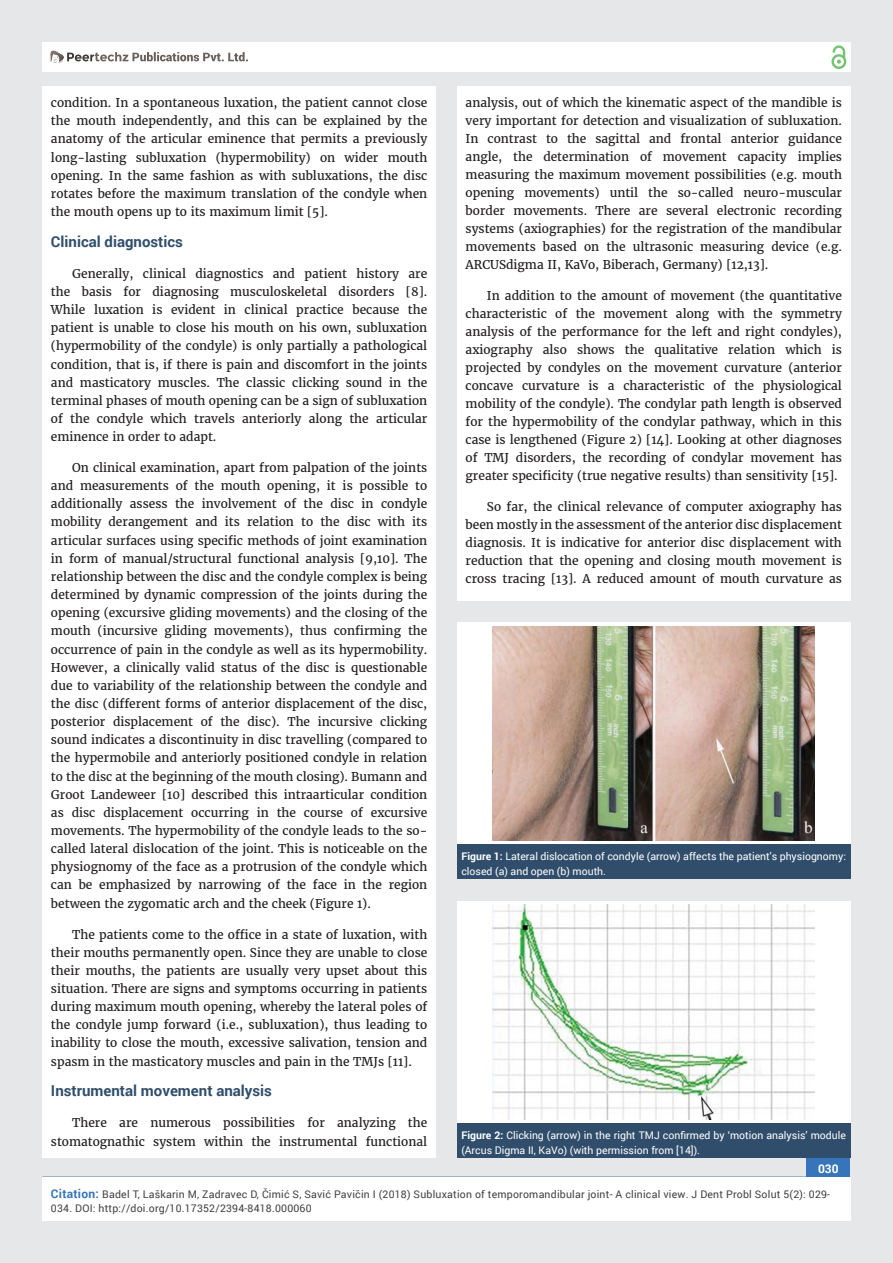
<style>
.page{position:relative;width:893px;height:1263px;background:#e6e7e8}
.page>*{position:absolute;margin:0;border:0;box-sizing:border-box;transform-origin:0 0}
.t1{font:700 15px "Roboto";color:#304e6b}
.t2{font:12px/18.1px "Merriweather";color:#231f20;text-align:justify}
.t3{font:700 12px "Roboto";color:#fff}
.t4{font:10.5px/15px "Roboto";color:#fff}
.t5{font:10.5px/13.5px "Roboto";letter-spacing:.02em;color:#404041}
.s1{font-weight:700}
.s2{font-weight:700;font-size:12px;color:#3675b9}
</style>
<div class="page">
<div style="left:42px;top:43px;width:808px;height:29px;background:#fff"></div>
<div style="left:831px;top:54px;width:15px;height:15px;border:2px solid #75c273;border-radius:50%"></div>
<svg style="left:831px;top:45px;width:15px;height:19px"></svg>
<div style="left:806px;top:1157px;width:44px;height:43px;background:#3675b9"></div>
<svg style="left:49px;top:50px;width:199px;height:14px"></svg>
<div style="left:42px;top:1177px;width:808px;height:43px;background:#fff"></div>
<div style="left:42px;top:87px;width:394px;height:1071px;background:#fff"></div>
<div style="left:457px;top:87px;width:393px;height:514px;background:#fff"></div>
<div style="left:457px;top:622px;width:393px;height:222px;background:#fff"></div>
<div style="left:457px;top:844px;width:393px;height:35px;background:#304e6b"></div>
<img style="left:493px;top:626px;width:321px;height:214px">
<div style="left:457px;top:901px;width:393px;height:222px;background:#fff"></div>
<div style="left:457px;top:1123px;width:393px;height:35px;background:#304e6b"></div>
<img style="left:493px;top:905px;width:321px;height:214px">
<p class="t2" style="left:51px;top:94px;width:378px">condition. In a spontaneous luxation, the patient cannot close the mouth independently, and this can be explained by the anatomy of the articular eminence that permits a previously long-lasting subluxation (hypermobility) on wider mouth opening. In the same fashion as with subluxations, the disc rotates before the maximum translation of the condyle when the mouth opens up to its maximum limit [5].</p>
<p class="t1" style="left:51px;top:231px;width:134px">Clinical diagnostics</p>
<p class="t2" style="left:51px;top:264px;width:378px;text-indent:21px">Generally, clinical diagnostics and patient history are the basis for diagnosing musculoskeletal disorders [8].<br>While luxation is evident in clinical practice because the patient is unable to close his mouth on his own, subluxation (hypermobility of the condyle) is only partially a pathological condition, that is, if there is pain and discomfort in the joints and masticatory muscles. The classic clicking sound in the terminal phases of mouth opening can be a sign of subluxation of the condyle which travels anteriorly along the articular eminence in order to adapt.</p>
<p class="t2" style="left:51px;top:459px;width:378px;text-indent:21px">On clinical examination, apart from palpation of the joints and measurements of the mouth opening, it is possible to additionally assess the involvement of the disc in condyle mobility derangement and its relation to the disc with its articular surfaces using specific methods of joint examination in form of manual/structural functional analysis [9,10]. The relationship between the disc and the condyle complex is being determined by dynamic compression of the joints during the opening (excursive gliding movements) and the closing of the mouth (incursive gliding movements), thus confirming the occurrence of pain in the condyle as well as its hypermobility.<br>However, a clinically valid status of the disc is questionable due to variability of the relationship between the condyle and the disc (different forms of anterior displacement of the disc, posterior displacement of the disc). The incursive clicking sound indicates a discontinuity in disc travelling (compared to the hypermobile and anteriorly positioned condyle in relation to the disc at the beginning of the mouth closing). Bumann and Groot Landeweer [10] described this intraarticular condition as disc displacement occurring in the course of excursive movements. The hypermobility of the condyle leads to the so&shy;called lateral dislocation of the joint. This is noticeable on the physiognomy of the face as a protrusion of the condyle which can be emphasized by narrowing of the face in the region between the zygomatic arch and the cheek (Figure 1).</p>
<p class="t2" style="left:51px;top:925px;width:378px;text-indent:21px">The patients come to the office in a state of luxation, with their mouths permanently open. Since they are unable to close their mouths, the patients are usually very upset about this situation. There are signs and symptoms occurring in patients during maximum mouth opening, whereby the lateral poles of the condyle jump forward (i.e., subluxation), thus leading to inability to close the mouth, excessive salivation, tension and spasm in the masticatory muscles and pain in the TMJs [11].</p>
<p class="t1" style="left:51px;top:1081px;width:223px">Instrumental movement analysis</p>
<p class="t2" style="left:51px;top:1114px;width:378px;text-align:right">There are numerous possibilities for analyzing the stomatognathic system within the instrumental functional</p>
<p class="t2" style="left:466px;top:94px;width:378px">analysis, out of which the kinematic aspect of the mandible is very important for detection and visualization of subluxation.<br>In contrast to the sagittal and frontal anterior guidance angle, the determination of movement capacity implies measuring the maximum movement possibilities (e.g. mouth opening movements) until the so-called neuro-muscular border movements. There are several electronic recording systems (axiographies) for the registration of the mandibular movements based on the ultrasonic measuring device (e.g.<br>ARCUSdigma II, KaVo, Biberach, Germany) [12,13].</p>
<p class="t2" style="left:466px;top:287px;width:378px;text-indent:21px">In addition to the amount of movement (the quantitative characteristic of the movement along with the symmetry analysis of the performance for the left and right condyles), axiography also shows the qualitative relation which is projected by condyles on the movement curvature (anterior concave curvature is a characteristic of the physiological mobility of the condyle). The condylar path length is observed for the hypermobility of the condylar pathway, which in this case is lengthened (Figure 2) [14]. Looking at other diagnoses of TMJ disorders, the recording of condylar movement has greater specificity (true negative results) than sensitivity [15].</p>
<p class="t2" style="left:466px;top:497px;width:378px;text-indent:21px">So far, the clinical relevance of computer axiography has been mostly in the assessment of the anterior disc displacement diagnosis. It is indicative for anterior disc displacement with reduction that the opening and closing mouth movement is cross tracing [13]. A reduced amount of mouth curvature as</p>
<p class="t4" style="left:461px;top:848px;width:386px"><span class="s1">Figure 1:</span> Lateral dislocation of condyle (arrow) affects the patient's physiognomy: closed (a) and open (b) mouth.</p>
<p class="t4" style="left:461px;top:1127px;width:386px"><span class="s1">Figure 2:</span> Clicking (arrow) in the right TMJ confirmed by ‘motion analysis’ module (Arcus Digma II, KaVo) (with permission from [14]).</p>
<p class="t3" style="left:818px;top:1161px;width:22px">030</p>
<p class="t5" style="left:51px;top:1188px;width:780px"><span class="s2">Citation:</span> Badel T, Laškarin M, Zadravec D, Čimić S, Savić Pavičin I (2018) Subluxation of temporomandibular joint- A clinical view. J Dent Probl Solut 5(2): 029-<br>034. DOI: http://doi.org/10.17352/2394-8418.000060</p>
</div>
